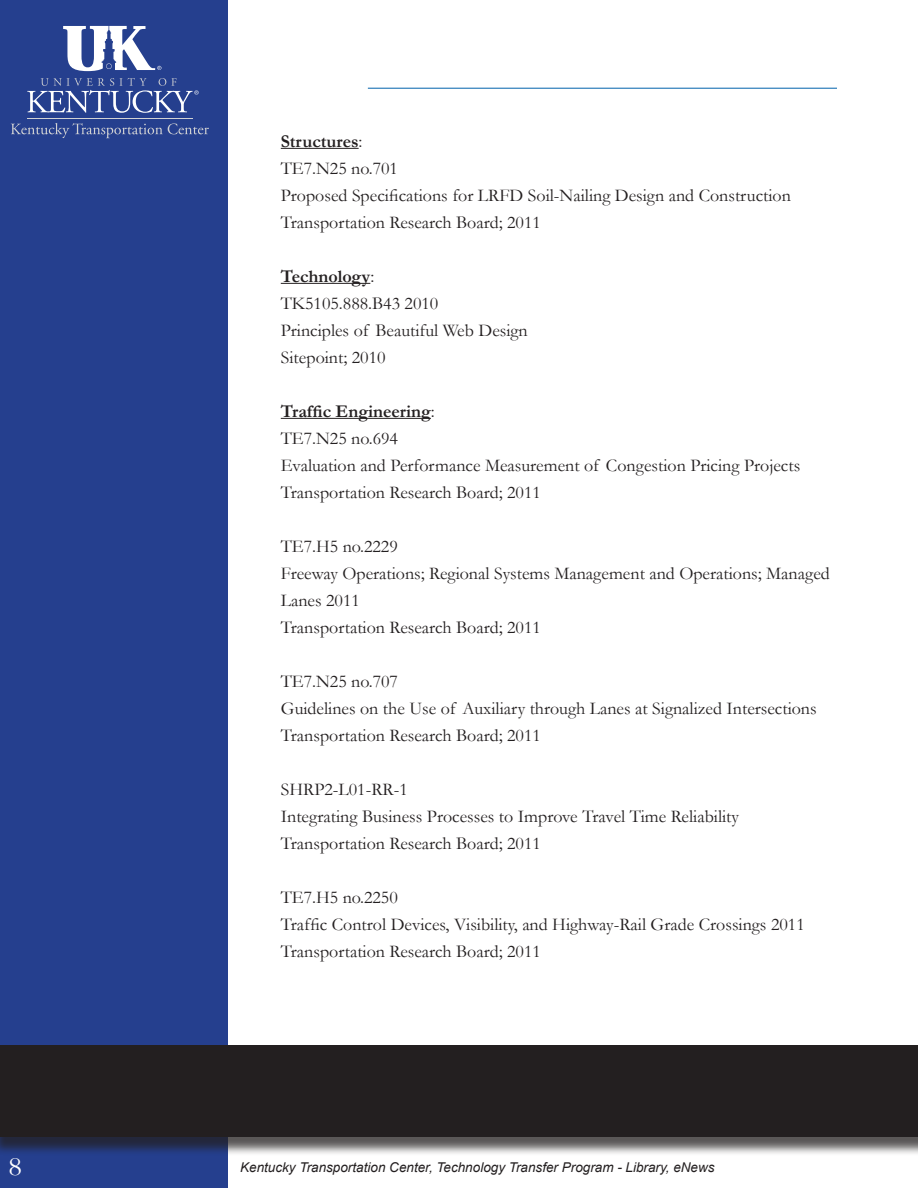
<style>
.page{position:relative;width:918px;height:1188px;background:#fff}
.page>*{position:absolute;margin:0;border:0;box-sizing:border-box;transform-origin:0 0}
.t1{font:27px "Garamond";color:#fff;scale:1.1 1}
.Body_Text_no_indent{font:18px/27px "Garamond";color:#231f20}
.Body_Text_no_indent-2{font:700 18px "Garamond";color:#231f20}
.t2{font:italic 13.5px "Arial";color:#231f20}
.s1{font-weight:400}
</style>
<div class="page">
<hr style="left:368px;top:88px;width:469px;height:1px;background:#0161ab">
<div style="left:0;top:0;width:228px;height:1188px;background:#253f8e"></div>
<div style="left:0;top:1048px;width:918px;height:107px;background:#231f20;opacity:.75"></div>
<div style="left:0;top:1046px;width:918px;height:91px;background:#231f20"></div>
<hr style="left:27px;top:118px;width:166px;height:1px;background:#d1d2d4">
<svg style="left:27px;top:78px;width:172px;height:35px"></svg>
<svg style="left:63px;top:26px;width:98px;height:45px"></svg>
<svg style="left:11px;top:123px;width:198px;height:15px"></svg>
<hr style="left:281px;top:148px;width:78px;height:1px;background:#231f20">
<hr style="left:281px;top:283px;width:89px;height:1px;background:#231f20">
<hr style="left:281px;top:418px;width:150px;height:1px;background:#231f20">
<h1 class="t1" style="left:8px;top:1148px;width:14px">8</h1>
<p class="Body_Text_no_indent-2" style="left:281px;top:129px;width:83px">Structures<span class="s1">:</span></p>
<p class="Body_Text_no_indent" style="left:281px;top:154px;width:119px">TE7.N25 no.701</p>
<p class="Body_Text_no_indent" style="left:281px;top:181px;width:512px">Proposed Specifications for LRFD Soil-Nailing Design and Construction</p>
<p class="Body_Text_no_indent" style="left:281px;top:208px;width:262px">Transportation Research Board; 2011</p>
<p class="Body_Text_no_indent-2" style="left:281px;top:264px;width:95px">Technology<span class="s1">:</span></p>
<p class="Body_Text_no_indent" style="left:281px;top:289px;width:159px">TK5105.888.B43 2010</p>
<p class="Body_Text_no_indent" style="left:281px;top:316px;width:249px">Principles of Beautiful Web Design</p>
<p class="Body_Text_no_indent" style="left:281px;top:343px;width:106px">Sitepoint; 2010</p>
<p class="Body_Text_no_indent-2" style="left:281px;top:399px;width:156px">Traffic Engineering<span class="s1">:</span></p>
<p class="Body_Text_no_indent" style="left:281px;top:424px;width:119px">TE7.N25 no.694</p>
<p class="Body_Text_no_indent" style="left:281px;top:451px;width:521px">Evaluation and Performance Measurement of Congestion Pricing Projects</p>
<p class="Body_Text_no_indent" style="left:281px;top:478px;width:262px">Transportation Research Board; 2011</p>
<p class="Body_Text_no_indent" style="left:281px;top:532px;width:119px">TE7.H5 no.2229</p>
<p class="Body_Text_no_indent" style="left:281px;top:559px;width:551px">Freeway Operations; Regional Systems Management and Operations; Managed<br>Lanes 2011</p>
<p class="Body_Text_no_indent" style="left:281px;top:613px;width:262px">Transportation Research Board; 2011</p>
<p class="Body_Text_no_indent" style="left:281px;top:667px;width:119px">TE7.N25 no.707</p>
<p class="Body_Text_no_indent" style="left:281px;top:694px;width:537px">Guidelines on the Use of Auxiliary through Lanes at Signalized Intersections</p>
<p class="Body_Text_no_indent" style="left:281px;top:721px;width:262px">Transportation Research Board; 2011</p>
<p class="Body_Text_no_indent" style="left:281px;top:775px;width:129px">SHRP2-L01-RR-1</p>
<p class="Body_Text_no_indent" style="left:281px;top:802px;width:460px">Integrating Business Processes to Improve Travel Time Reliability</p>
<p class="Body_Text_no_indent" style="left:281px;top:829px;width:262px">Transportation Research Board; 2011</p>
<p class="Body_Text_no_indent" style="left:281px;top:883px;width:119px">TE7.H5 no.2250</p>
<p class="Body_Text_no_indent" style="left:281px;top:910px;width:525px">Traffic Control Devices, Visibility, and Highway-Rail Grade Crossings 2011</p>
<p class="Body_Text_no_indent" style="left:281px;top:937px;width:262px">Transportation Research Board; 2011</p>
<p class="t2" style="left:240px;top:1159px;width:476px">Kentucky Transportation Center, Technology Transfer Program - Library, eNews</p>
</div>
